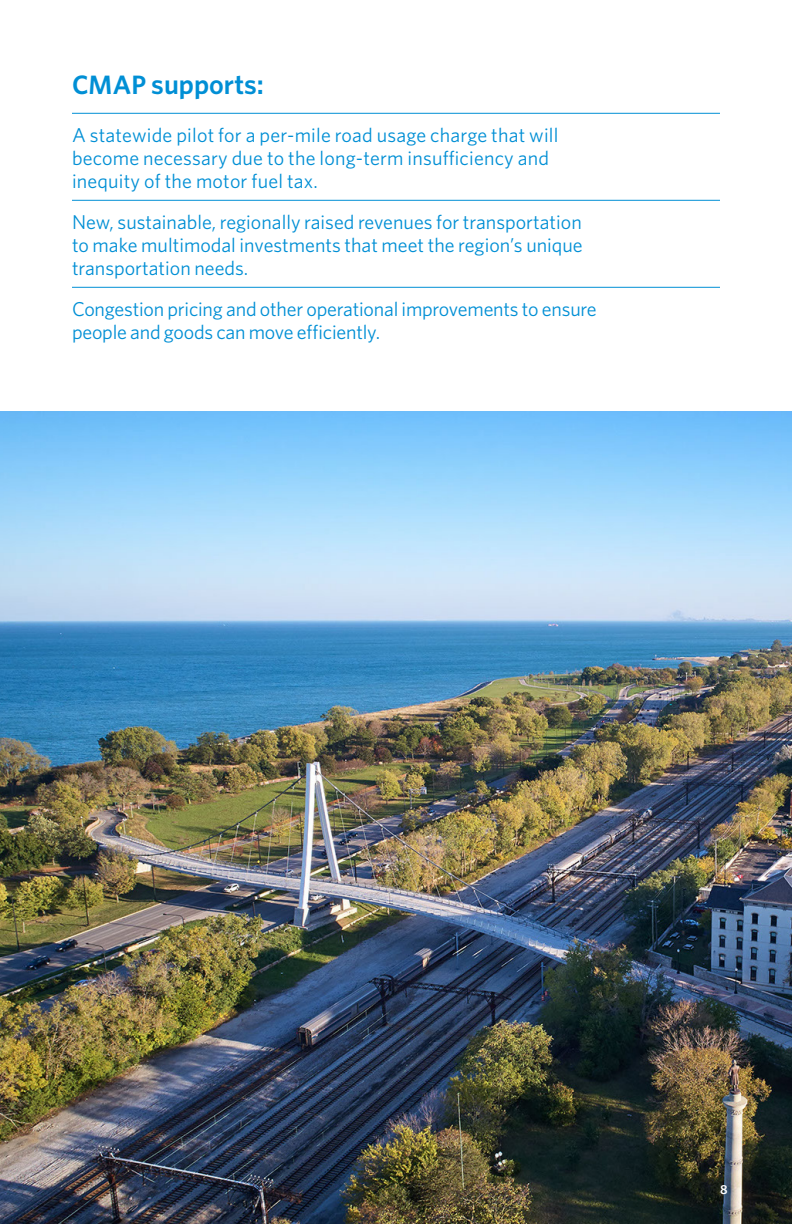
<style>
.page{position:relative;width:792px;height:1224px;background:#fff}
.page>*{position:absolute;margin:0;border:0;box-sizing:border-box;transform-origin:0 0}
._10_Subhead_-_Whitne{font:600 28px "Whitney";color:#008fd5}
.List{font:20px/23px "Whitney";color:#008fd5}
.footnotes_credits{font:600 13px "Whitney";color:#fff}
.s1{font-size:26.6px}
</style>
<div class="page">
<img style="left:0;top:411px;width:792px;height:813px">
<hr style="left:72px;top:113px;width:648px;height:1px;background:#008fd5">
<hr style="left:72px;top:200px;width:648px;height:1px;background:#008fd5">
<hr style="left:72px;top:287px;width:648px;height:1px;background:#008fd5">
<p class="_10_Subhead_-_Whitne" style="left:72px;top:66px;width:194px"><span class="s1">CMAP</span> supports:</p>
<p class="List" style="left:72px;top:123px;width:488px">A statewide pilot for a per-mile road usage charge that will become necessary due to the long-term insufficiency and inequity of the motor fuel tax.</p>
<p class="List" style="left:72px;top:210px;width:512px;text-align:justify">New, sustainable, regionally raised revenues for transportation to make multimodal investments that meet the region’s unique transportation needs.</p>
<p class="List" style="left:72px;top:297px;width:526px">Congestion pricing and other operational improvements to ensure people and goods can move efficiently.</p>
<p class="footnotes_credits" style="left:720px;top:1181px;width:9px">8</p>
</div>
